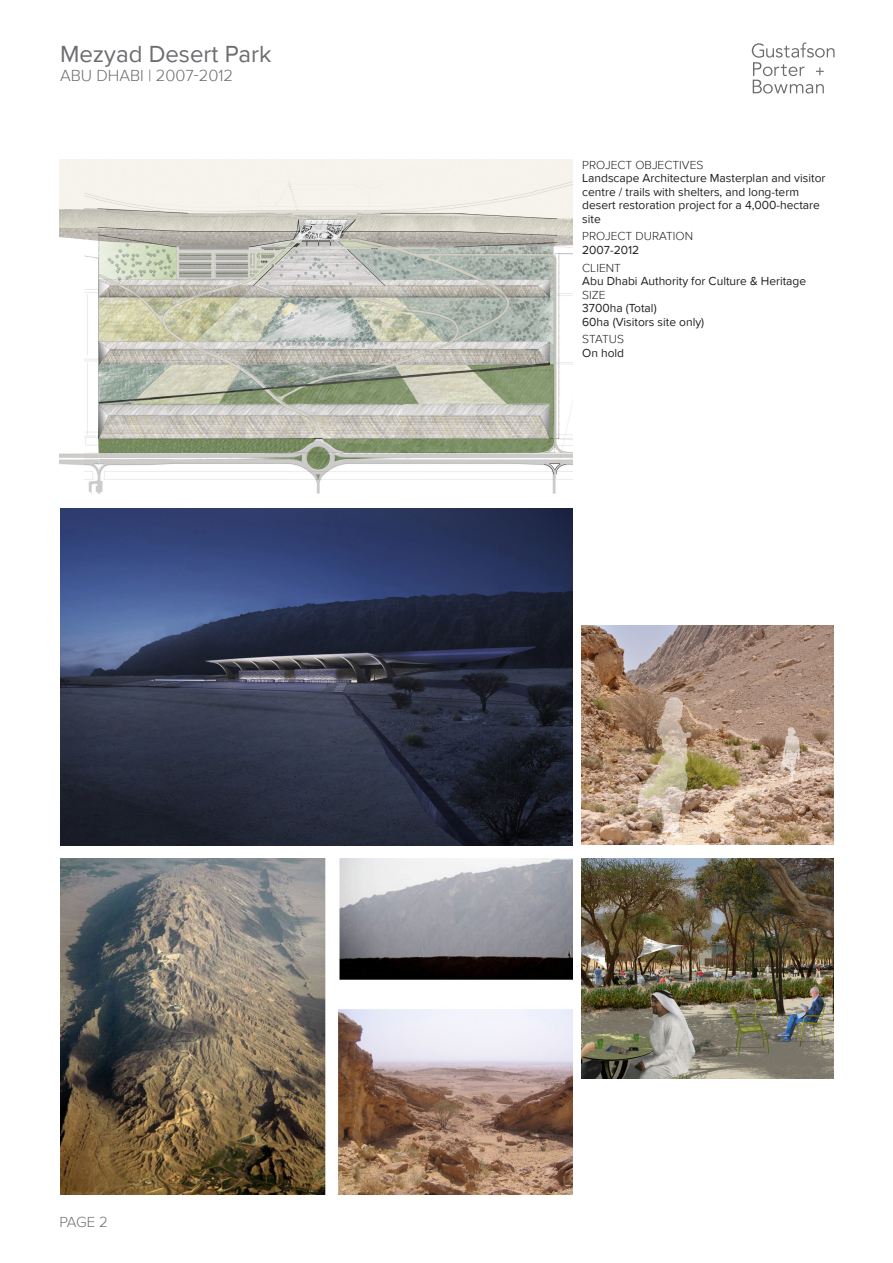
<style>
.page{position:relative;width:893px;height:1263px;background:#fff}
.page>*{position:absolute;margin:0;border:0;box-sizing:border-box;transform-origin:0 0}
.HEADING{font:24px "Proxima Nova";color:#6c6d70}
.HEADING_2{font:300 16.5px "Proxima Nova";color:#6c6d70}
.t1{font:300 15px "Proxima Nova";color:#6c6d70}
.PROJECT_INFO{font:12px/13.5px "Proxima Nova";color:#231f20}
.PROJECT_TITLE{font:300 12px "Proxima Nova";color:#231f20}
.PROJECT_INFO-2{font:300 12px "Proxima Nova";color:#231f20}
</style>
<div class="page">
<img style="left:60px;top:159px;width:513px;height:335px">
<img style="left:60px;top:858px;width:512px;height:337px">
<img style="left:581px;top:625px;width:252px;height:219px">
<img style="left:581px;top:858px;width:252px;height:220px">
<img style="left:60px;top:509px;width:513px;height:336px">
<svg style="left:752px;top:43px;width:82px;height:51px"></svg>
<p class="HEADING" style="left:60px;top:36px;width:213px">Mezyad Desert Park</p>
<p class="HEADING_2" style="left:60px;top:63px;width:175px">ABU DHABI | 2007-2012</p>
<p class="PROJECT_TITLE" style="left:582px;top:156px;width:123px">PROJECT OBJECTIVES</p>
<p class="PROJECT_INFO" style="left:582px;top:171px;width:245px">Landscape Architecture Masterplan and visitor centre / trails with shelters, and long-term desert restoration project for a 4,000-hectare site</p>
<p class="PROJECT_TITLE" style="left:582px;top:227px;width:112px">PROJECT DURATION</p>
<p class="PROJECT_INFO" style="left:582px;top:243px;width:59px">2007-2012</p>
<p class="PROJECT_TITLE" style="left:582px;top:259px;width:40px">CLIENT</p>
<p class="PROJECT_INFO" style="left:582px;top:274px;width:226px">Abu Dhabi Authority for Culture &amp; Heritage</p>
<p class="PROJECT_INFO-2" style="left:582px;top:286px;width:25px">SIZE</p>
<p class="PROJECT_INFO" style="left:582px;top:301px;width:124px">3700ha (Total)<br>60ha (Visitors site only)</p>
<p class="PROJECT_TITLE" style="left:582px;top:330px;width:43px">STATUS</p>
<p class="PROJECT_INFO" style="left:582px;top:346px;width:43px">On hold</p>
<p class="t1" style="left:60px;top:1211px;width:50px">PAGE 2</p>
</div>
